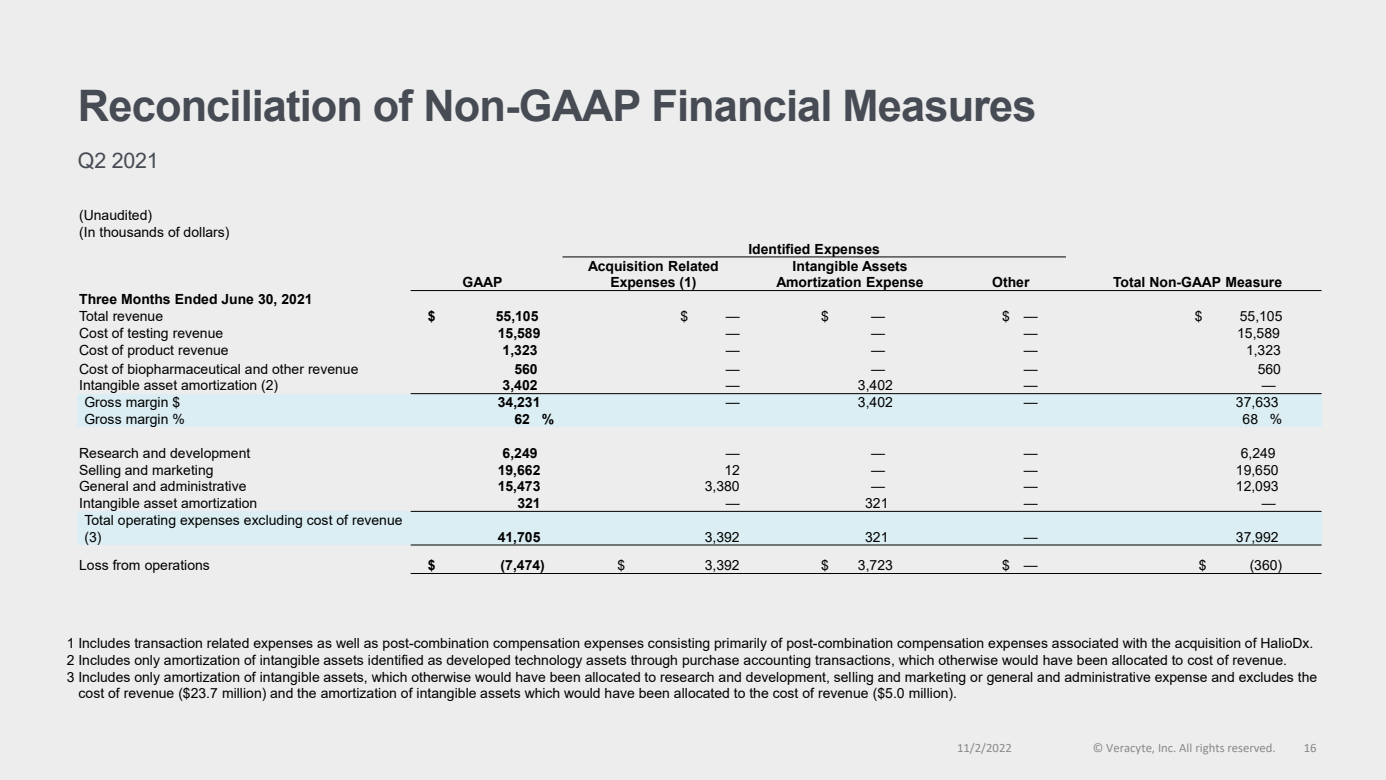
<style>
.page{position:relative;width:1386px;height:780px;background:#fff}
.page>*{position:absolute;margin:0;border:0;box-sizing:border-box;transform-origin:0 0}
.t1{font:700 43.4px "Arial";letter-spacing:-.02em;color:#464b54}
.t2{font:21.44px "Arial";letter-spacing:-.01em;color:#464b54}
.t3{font:14px/16.7px "Arial";color:#000}
.t4{font:700 14px/16.8px "Arial";color:#000;text-align:center}
.t5{font:12.69px "Calibri";color:#898989}
</style>
<div class="page">
<div style="left:0;top:0;width:1385px;height:779px;background:#ededed"></div>
<div style="left:77px;top:393px;width:333px;height:17px;background:#dbeef4"></div>
<div style="left:410px;top:393px;width:144px;height:17px;background:#dbeef4"></div>
<div style="left:554px;top:393px;width:8px;height:17px;background:#dbeef4"></div>
<div style="left:562px;top:393px;width:182px;height:17px;background:#dbeef4"></div>
<div style="left:744px;top:393px;width:8px;height:17px;background:#dbeef4"></div>
<div style="left:752px;top:393px;width:195px;height:17px;background:#dbeef4"></div>
<div style="left:947px;top:393px;width:8px;height:17px;background:#dbeef4"></div>
<div style="left:955px;top:393px;width:110px;height:17px;background:#dbeef4"></div>
<div style="left:1065px;top:393px;width:8px;height:17px;background:#dbeef4"></div>
<div style="left:1073px;top:393px;width:248px;height:17px;background:#dbeef4"></div>
<div style="left:77px;top:410px;width:333px;height:17px;background:#dbeef4"></div>
<div style="left:410px;top:410px;width:144px;height:17px;background:#dbeef4"></div>
<div style="left:554px;top:410px;width:8px;height:17px;background:#dbeef4"></div>
<div style="left:562px;top:410px;width:182px;height:17px;background:#dbeef4"></div>
<div style="left:744px;top:410px;width:8px;height:17px;background:#dbeef4"></div>
<div style="left:752px;top:410px;width:195px;height:17px;background:#dbeef4"></div>
<div style="left:947px;top:410px;width:8px;height:17px;background:#dbeef4"></div>
<div style="left:955px;top:410px;width:110px;height:17px;background:#dbeef4"></div>
<div style="left:1065px;top:410px;width:8px;height:17px;background:#dbeef4"></div>
<div style="left:1073px;top:410px;width:248px;height:17px;background:#dbeef4"></div>
<div style="left:77px;top:511px;width:333px;height:33px;background:#dbeef4"></div>
<div style="left:410px;top:511px;width:144px;height:33px;background:#dbeef4"></div>
<div style="left:554px;top:511px;width:8px;height:33px;background:#dbeef4"></div>
<div style="left:562px;top:511px;width:182px;height:33px;background:#dbeef4"></div>
<div style="left:744px;top:511px;width:8px;height:33px;background:#dbeef4"></div>
<div style="left:752px;top:511px;width:195px;height:33px;background:#dbeef4"></div>
<div style="left:947px;top:511px;width:8px;height:33px;background:#dbeef4"></div>
<div style="left:955px;top:511px;width:110px;height:33px;background:#dbeef4"></div>
<div style="left:1065px;top:511px;width:8px;height:33px;background:#dbeef4"></div>
<div style="left:1073px;top:511px;width:248px;height:33px;background:#dbeef4"></div>
<hr style="left:562px;top:256px;width:503px;height:1px;background:#000">
<hr style="left:410px;top:290px;width:911px;height:1px;background:#000">
<hr style="left:410px;top:393px;width:911px;height:1px;background:#000">
<hr style="left:410px;top:510px;width:911px;height:1px;background:#000">
<hr style="left:410px;top:544px;width:911px;height:1px;background:#000">
<hr style="left:410px;top:572px;width:911px;height:1px;background:#000">
<h2 class="t1" style="left:78px;top:75px;width:960px">Reconciliation of Non-GAAP Financial Measures</h2>
<p class="t2" style="left:78px;top:146px;width:82px">Q2 2021</p>
<p class="t3" style="left:79px;top:207px;width:74px">(Unaudited)</p>
<p class="t3" style="left:79px;top:223px;width:152px">(In thousands of dollars)</p>
<p class="t4" style="left:462px;top:274px;width:41px">GAAP</p>
<p class="t4" style="left:748px;top:240px;width:133px">Identified Expenses</p>
<p class="t4" style="left:588px;top:257px;width:132px">Acquisition Related<br>Expenses (1)</p>
<p class="t4" style="left:776px;top:257px;width:148px">Intangible Assets<br>Amortization Expense</p>
<p class="t4" style="left:992px;top:274px;width:39px">Other</p>
<p class="t4" style="left:1113px;top:274px;width:170px">Total Non-GAAP Measure</p>
<p class="t4" style="left:79px;top:291px;width:235px">Three Months Ended June 30, 2021</p>
<p class="t3" style="left:79px;top:307px;width:85px">Total revenue</p>
<p class="t4" style="left:428px;top:308px;width:9px">$</p>
<p class="t4" style="left:495px;top:308px;width:44px">55,105</p>
<p class="t3" style="left:680px;top:307px;width:9px">$</p>
<p class="t3" style="left:725px;top:307px;width:15px">—</p>
<p class="t3" style="left:821px;top:307px;width:9px">$</p>
<p class="t3" style="left:871px;top:307px;width:15px">—</p>
<p class="t3" style="left:1002px;top:307px;width:37px">$ —</p>
<p class="t3" style="left:1194px;top:307px;width:9px">$</p>
<p class="t3" style="left:1239px;top:307px;width:44px">55,105</p>
<p class="t3" style="left:79px;top:324px;width:146px">Cost of testing revenue</p>
<p class="t4" style="left:497px;top:324px;width:44px">15,589</p>
<p class="t3" style="left:726px;top:324px;width:15px">—</p>
<p class="t3" style="left:871px;top:324px;width:15px">—</p>
<p class="t3" style="left:1023px;top:324px;width:15px">—</p>
<p class="t3" style="left:1236px;top:324px;width:44px">15,589</p>
<p class="t3" style="left:79px;top:341px;width:151px">Cost of product revenue</p>
<p class="t4" style="left:502px;top:341px;width:36px">1,323</p>
<p class="t3" style="left:726px;top:341px;width:15px">—</p>
<p class="t3" style="left:871px;top:341px;width:15px">—</p>
<p class="t3" style="left:1023px;top:341px;width:15px">—</p>
<p class="t3" style="left:1245px;top:341px;width:36px">1,323</p>
<p class="t3" style="left:79px;top:360px;width:281px">Cost of biopharmaceutical and other revenue</p>
<p class="t4" style="left:514px;top:360px;width:25px">560</p>
<p class="t3" style="left:726px;top:360px;width:15px">—</p>
<p class="t3" style="left:871px;top:360px;width:15px">—</p>
<p class="t3" style="left:1023px;top:360px;width:15px">—</p>
<p class="t3" style="left:1257px;top:360px;width:25px">560</p>
<p class="t3" style="left:79px;top:377px;width:201px">Intangible asset amortization (2)</p>
<p class="t4" style="left:502px;top:377px;width:36px">3,402</p>
<p class="t3" style="left:726px;top:377px;width:15px">—</p>
<p class="t3" style="left:857px;top:377px;width:36px">3,402</p>
<p class="t3" style="left:1023px;top:377px;width:15px">—</p>
<p class="t3" style="left:1261px;top:377px;width:15px">—</p>
<p class="t3" style="left:84px;top:394px;width:97px">Gross margin $</p>
<p class="t4" style="left:497px;top:394px;width:44px">34,231</p>
<p class="t3" style="left:725px;top:394px;width:15px">—</p>
<p class="t3" style="left:857px;top:394px;width:36px">3,402</p>
<p class="t3" style="left:1023px;top:394px;width:15px">—</p>
<p class="t3" style="left:1235px;top:394px;width:44px">37,633</p>
<p class="t3" style="left:84px;top:410px;width:102px">Gross margin %</p>
<p class="t4" style="left:514px;top:411px;width:41px">62 %</p>
<p class="t3" style="left:1242px;top:410px;width:41px">68 %</p>
<p class="t3" style="left:79px;top:444px;width:173px">Research and development</p>
<p class="t4" style="left:502px;top:444px;width:36px">6,249</p>
<p class="t3" style="left:725px;top:444px;width:15px">—</p>
<p class="t3" style="left:871px;top:444px;width:15px">—</p>
<p class="t3" style="left:1023px;top:444px;width:15px">—</p>
<p class="t3" style="left:1240px;top:444px;width:36px">6,249</p>
<p class="t3" style="left:79px;top:461px;width:136px">Selling and marketing</p>
<p class="t4" style="left:497px;top:461px;width:44px">19,662</p>
<p class="t3" style="left:724px;top:461px;width:17px">12</p>
<p class="t3" style="left:871px;top:461px;width:15px">—</p>
<p class="t3" style="left:1023px;top:461px;width:15px">—</p>
<p class="t3" style="left:1235px;top:461px;width:44px">19,650</p>
<p class="t3" style="left:79px;top:478px;width:169px">General and administrative</p>
<p class="t4" style="left:497px;top:478px;width:44px">15,473</p>
<p class="t3" style="left:704px;top:478px;width:36px">3,380</p>
<p class="t3" style="left:871px;top:478px;width:15px">—</p>
<p class="t3" style="left:1023px;top:478px;width:15px">—</p>
<p class="t3" style="left:1235px;top:478px;width:44px">12,093</p>
<p class="t3" style="left:79px;top:494px;width:180px">Intangible asset amortization</p>
<p class="t4" style="left:517px;top:495px;width:25px">321</p>
<p class="t3" style="left:725px;top:494px;width:15px">—</p>
<p class="t3" style="left:865px;top:494px;width:25px">321</p>
<p class="t3" style="left:1023px;top:494px;width:15px">—</p>
<p class="t3" style="left:1261px;top:494px;width:15px">—</p>
<p class="t3" style="left:84px;top:511px;width:320px">Total operating expenses excluding cost of revenue (3)</p>
<p class="t4" style="left:497px;top:528px;width:44px">41,705</p>
<p class="t3" style="left:704px;top:528px;width:36px">3,392</p>
<p class="t3" style="left:865px;top:528px;width:25px">321</p>
<p class="t3" style="left:1023px;top:528px;width:15px">—</p>
<p class="t3" style="left:1235px;top:528px;width:44px">37,992</p>
<p class="t3" style="left:79px;top:556px;width:132px">Loss from operations</p>
<p class="t4" style="left:428px;top:557px;width:9px">$</p>
<p class="t4" style="left:500px;top:557px;width:46px">(7,474)</p>
<p class="t3" style="left:617px;top:556px;width:9px">$</p>
<p class="t3" style="left:704px;top:556px;width:36px">3,392</p>
<p class="t3" style="left:821px;top:556px;width:9px">$</p>
<p class="t3" style="left:857px;top:556px;width:36px">3,723</p>
<p class="t3" style="left:1002px;top:556px;width:37px">$ —</p>
<p class="t3" style="left:1198px;top:556px;width:9px">$</p>
<p class="t3" style="left:1249px;top:556px;width:34px">(360)</p>
<p class="t3" style="left:67px;top:634px;width:1247px">1 Includes transaction related expenses as well as post-combination compensation expenses consisting primarily of post-combination compensation expenses associated with the acquisition of HalioDx.</p>
<p class="t3" style="left:67px;top:651px;width:1221px">2 Includes only amortization of intangible assets identified as developed technology assets through purchase accounting transactions, which otherwise would have been allocated to cost of revenue.</p>
<p class="t3" style="left:79px;top:668px;width:1239px;text-indent:-12px">3 Includes only amortization of intangible assets, which otherwise would have been allocated to research and development, selling and marketing or general and administrative expense and excludes the cost of revenue ($23.7 million) and the amortization of intangible assets which would have been allocated to the cost of revenue ($5.0 million).</p>
<p class="t5" style="left:957px;top:739px;width:56px">11/2/2022</p>
<p class="t5" style="left:1092px;top:738px;width:184px">© Veracyte, Inc. All rights reserved.</p>
<p class="t5" style="left:1303px;top:738px;width:14px">16</p>
</div>
